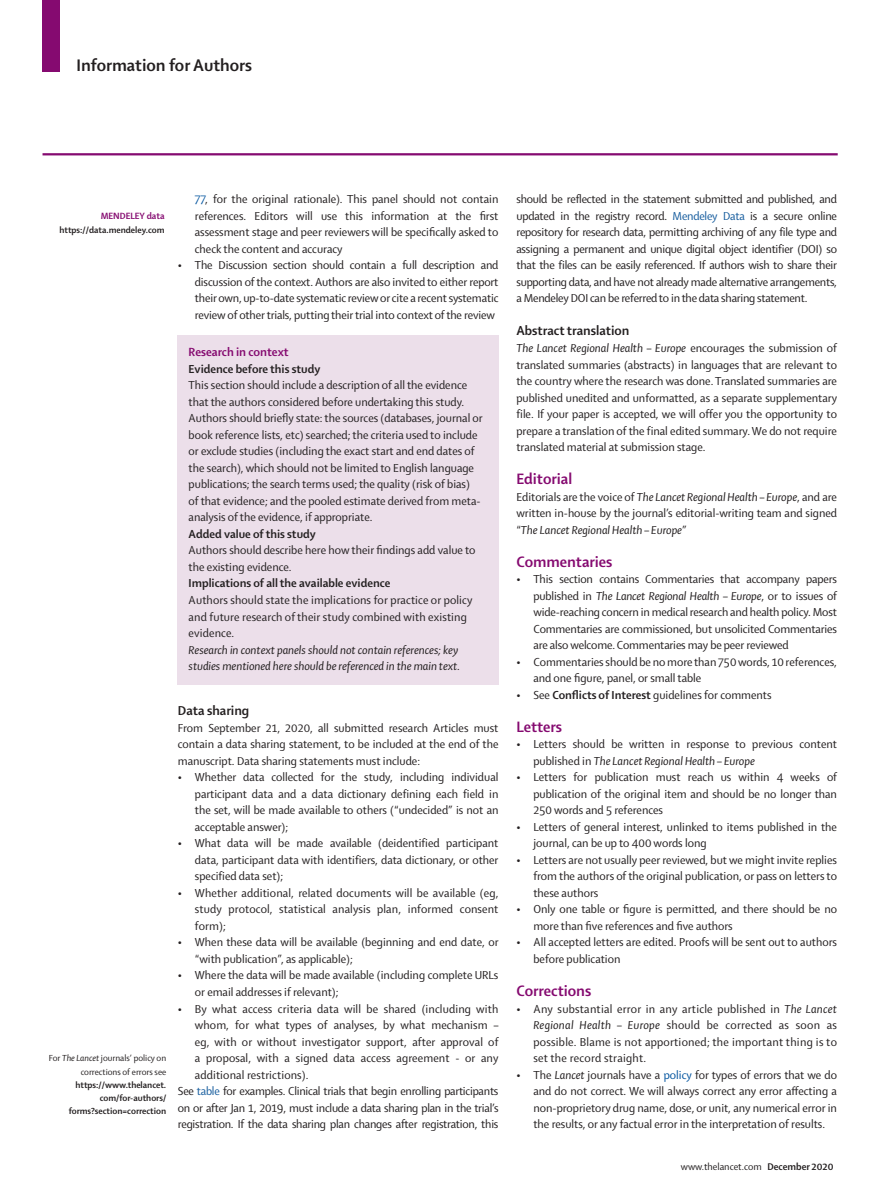
<style>
.page{position:relative;width:893px;height:1200px;background:#fff}
.page>*{position:absolute;margin:0;border:0;box-sizing:border-box;transform-origin:0 0}
.t1{font:700 18px "Shaker 2 Lancet";color:#231f20}
.heading_2__plum{font:700 16.2px "Shaker 2 Lancet";color:#850a70}
.heading_2__plum-2{font:700 13.95px "Shaker 2 Lancet";color:#231f20}
.heading_3{font:700 13.95px "Shaker 2 Lancet";color:#231f20}
.panel_heading_1{font:700 12.75px "Shaker 2 Lancet";color:#850a70}
.heading_3-2{font:12.45px/16.5px "Shaker 2 Lancet";color:#231f20;text-align:justify}
.text_first__sans{font:12.45px/16.5px "Shaker 2 Lancet";color:#231f20;text-align:justify}
.text_body__sans{font:12.45px/16.5px "Shaker 2 Lancet";color:#231f20;text-align:justify}
.t2{font:italic 12.45px/16.5px "Shaker 2 Lancet";color:#231f20}
.t3{font:700 12.45px "Shaker 2 Lancet";color:#231f20}
.t4{font:10.5px "Shaker 2 Lancet";color:#231f20}
.nav_RHP{font:700 9.75px "Shaker 2 Lancet";color:#850a70}
.nav_RHP-2{font:700 9.45px/13px "Shaker 2 Lancet";color:#231f20;text-align:right}
.s1{color:#01539e}
.s2{font-weight:400}
.s3{font-weight:400;font-style:italic}
.s4{color:#175d9e}
.s5{font-style:italic}
.s6{font-weight:700}
</style>
<div class="page">
<div style="left:43px;top:0;width:17px;height:71px;background:#850a70"></div>
<hr style="left:43px;top:153px;width:795px;height:2px;background:#850a70">
<div style="left:177px;top:335px;width:321px;height:349px;background:#ecdfea"></div>
<h1 class="t1" style="left:77px;top:54px;width:177px">Information for Authors</h1>
<p class="nav_RHP" style="left:101px;top:210px;width:65px">MENDELEY data</p>
<p class="nav_RHP-2" style="left:59px;top:222px;width:107px">https://data.mendeley.com</p>
<p class="text_first__sans" style="left:195px;top:190px;width:305px"><span class="s1">77</span>, for the original rationale). This panel should not contain references. Editors will use this information at the first assessment stage and peer reviewers will be specifically asked to check the content and accuracy</p>
<p class="text_first__sans" style="left:195px;top:256px;width:305px;text-indent:-17px">• The Discussion section should contain a full description and discussion of the context. Authors are also invited to either report their own, up-to-date systematic review or cite a recent systematic review of other trials, putting their trial into context of the review</p>
<p class="panel_heading_1" style="left:189px;top:344px;width:102px">Research in context</p>
<p class="t3" style="left:189px;top:360px;width:133px">Evidence before this study</p>
<p class="heading_3-2" style="left:189px;top:376px;width:295px;text-align:left">This section should include a description of all the evidence that the authors considered before undertaking this study.<br>Authors should briefly state: the sources (databases, journal or book reference lists, etc) searched; the criteria used to include or exclude studies (including the exact start and end dates of the search), which should not be limited to English language publications; the search terms used; the quality (risk of bias) of that evidence; and the pooled estimate derived from meta&shy;analysis of the evidence, if appropriate.</p>
<p class="t3" style="left:189px;top:525px;width:129px">Added value of this study</p>
<p class="heading_3-2" style="left:189px;top:541px;width:288px">Authors should describe here how their findings add value to the existing evidence.</p>
<p class="t3" style="left:189px;top:575px;width:203px">Implications of all the available evidence</p>
<p class="heading_3-2" style="left:189px;top:591px;width:285px;text-align:left">Authors should state the implications for practice or policy and future research of their study combined with existing evidence.</p>
<p class="t2" style="left:189px;top:640px;width:273px">Research in context panels should not contain references; key studies mentioned here should be referenced in the main text.</p>
<p class="nav_RHP-2" style="left:49px;top:1051px;width:119px"><span class="s2">For</span> <span class="s3">The Lancet</span> <span class="s2">journals’ policy on corrections of errors see </span>https://www.thelancet. com/for-authors/ forms?section=correction</p>
<p class="heading_3" style="left:178px;top:701px;width:73px">Data sharing</p>
<p class="text_body__sans" style="left:178px;top:718px;width:322px">From September 21, 2020, all submitted research Articles must contain a data sharing statement, to be included at the end of the manuscript. Data sharing statements must include:</p>
<p class="heading_3-2" style="left:195px;top:768px;width:305px;text-indent:-17px">• Whether data collected for the study, including individual participant data and a data dictionary defining each field in the set, will be made available to others (“undecided” is not an acceptable answer);</p>
<p class="heading_3-2" style="left:195px;top:834px;width:305px;text-indent:-17px">• What data will be made available (deidentified participant data, participant data with identifiers, data dictionary, or other specified data set);</p>
<p class="heading_3-2" style="left:195px;top:883px;width:305px;text-indent:-17px">• Whether additional, related documents will be available (eg, study protocol, statistical analysis plan, informed consent form);</p>
<p class="heading_3-2" style="left:195px;top:933px;width:305px;text-indent:-17px">• When these data will be available (beginning and end date, or “with publication”, as applicable);</p>
<p class="heading_3-2" style="left:195px;top:966px;width:305px;text-indent:-17px">• Where the data will be made available (including complete URLs or email addresses if relevant);</p>
<p class="heading_3-2" style="left:195px;top:999px;width:305px;text-indent:-17px">• By what access criteria data will be shared (including with whom, for what types of analyses, by what mechanism – eg, with or without investigator support, after approval of a proposal, with a signed data access agreement - or any additional restrictions).</p>
<p class="heading_3-2" style="left:178px;top:1081px;width:322px">See <span class="s4">table</span> for examples. Clinical trials that begin enrolling participants on or after Jan 1, 2019, must include a data sharing plan in the trial’s registration. If the data sharing plan changes after registration, this</p>
<p class="heading_3-2" style="left:516px;top:190px;width:322px">should be reflected in the statement submitted and published, and updated in the registry record. <span class="s4">Mendeley Data</span> is a secure online repository for research data, permitting archiving of any file type and assigning a permanent and unique digital object identifier (DOI) so that the files can be easily referenced. If authors wish to share their supporting data, and have not already made alternative arrangements, a Mendeley DOI can be referred to in the data sharing statement.</p>
<p class="heading_2__plum-2" style="left:516px;top:322px;width:114px">Abstract translation</p>
<p class="heading_3-2" style="left:516px;top:339px;width:322px"><span class="s5">The Lancet Regional Health – Europe</span> encourages the submission of translated summaries (abstracts) in languages that are relevant to the country where the research was done. Translated summaries are published unedited and unformatted, as a separate supplementary file. If your paper is accepted, we will offer you the opportunity to prepare a translation of the final edited summary. We do not require translated material at submission stage.</p>
<p class="heading_2__plum" style="left:516px;top:468px;width:57px">Editorial</p>
<p class="heading_3-2" style="left:516px;top:487px;width:322px">Editorials are the voice of <span class="s5">The Lancet Regional Health – Europe</span>, and are written in-house by the journal’s editorial-writing team and signed “<span class="s5">The Lancet Regional Health – Europe</span>”</p>
<p class="heading_2__plum" style="left:516px;top:550px;width:98px">Commentaries</p>
<p class="heading_3-2" style="left:533px;top:570px;width:305px;text-indent:-17px">• This section contains Commentaries that accompany papers published in <span class="s5">The Lancet Regional Health – Europe</span>, or to issues of wide-reaching concern in medical research and health policy. Most Commentaries are commissioned, but unsolicited Commentaries are also welcome. Commentaries may be peer reviewed</p>
<p class="heading_3-2" style="left:533px;top:652px;width:305px;text-indent:-17px">• Commentaries should be no more than 750 words, 10 references, and one figure, panel, or small table</p>
<p class="heading_3-2" style="left:516px;top:685px;width:257px">• See <span class="s6">Conflicts of Interest</span> guidelines for comments</p>
<p class="heading_2__plum" style="left:516px;top:715px;width:47px">Letters</p>
<p class="text_first__sans" style="left:533px;top:735px;width:305px;text-indent:-17px">• Letters should be written in response to previous content published in <span class="s5">The Lancet Regional Health – Europe</span></p>
<p class="text_first__sans" style="left:533px;top:768px;width:305px;text-indent:-17px">• Letters for publication must reach us within 4 weeks of publication of the original item and should be no longer than 250 words and 5 references</p>
<p class="text_first__sans" style="left:533px;top:817px;width:305px;text-indent:-17px">• Letters of general interest, unlinked to items published in the journal, can be up to 400 words long</p>
<p class="text_first__sans" style="left:533px;top:850px;width:305px;text-indent:-17px">• Letters are not usually peer reviewed, but we might invite replies from the authors of the original publication, or pass on letters to these authors</p>
<p class="text_first__sans" style="left:533px;top:900px;width:305px;text-indent:-17px">• Only one table or figure is permitted, and there should be no more than five references and five authors</p>
<p class="text_first__sans" style="left:533px;top:933px;width:305px;text-indent:-17px">• All accepted letters are edited. Proofs will be sent out to authors before publication</p>
<p class="heading_2__plum" style="left:516px;top:979px;width:76px">Corrections</p>
<p class="text_first__sans" style="left:533px;top:999px;width:305px;text-indent:-17px">• Any substantial error in any article published in <span class="s5">The Lancet Regional Health – Europe</span> should be corrected as soon as possible. Blame is not apportioned; the important thing is to set the record straight.</p>
<p class="text_body__sans" style="left:533px;top:1065px;width:305px;text-indent:-17px">• The <span class="s5">Lancet</span> journals have a <span class="s1">policy</span> for types of errors that we do and do not correct. We will always correct any error affecting a non-proprietory drug name, dose, or unit, any numerical error in the results, or any factual error in the interpretation of results.</p>
<p class="t4" style="left:681px;top:1159px;width:154px">www.thelancet.com <span class="s6">December 2020</span></p>
</div>
